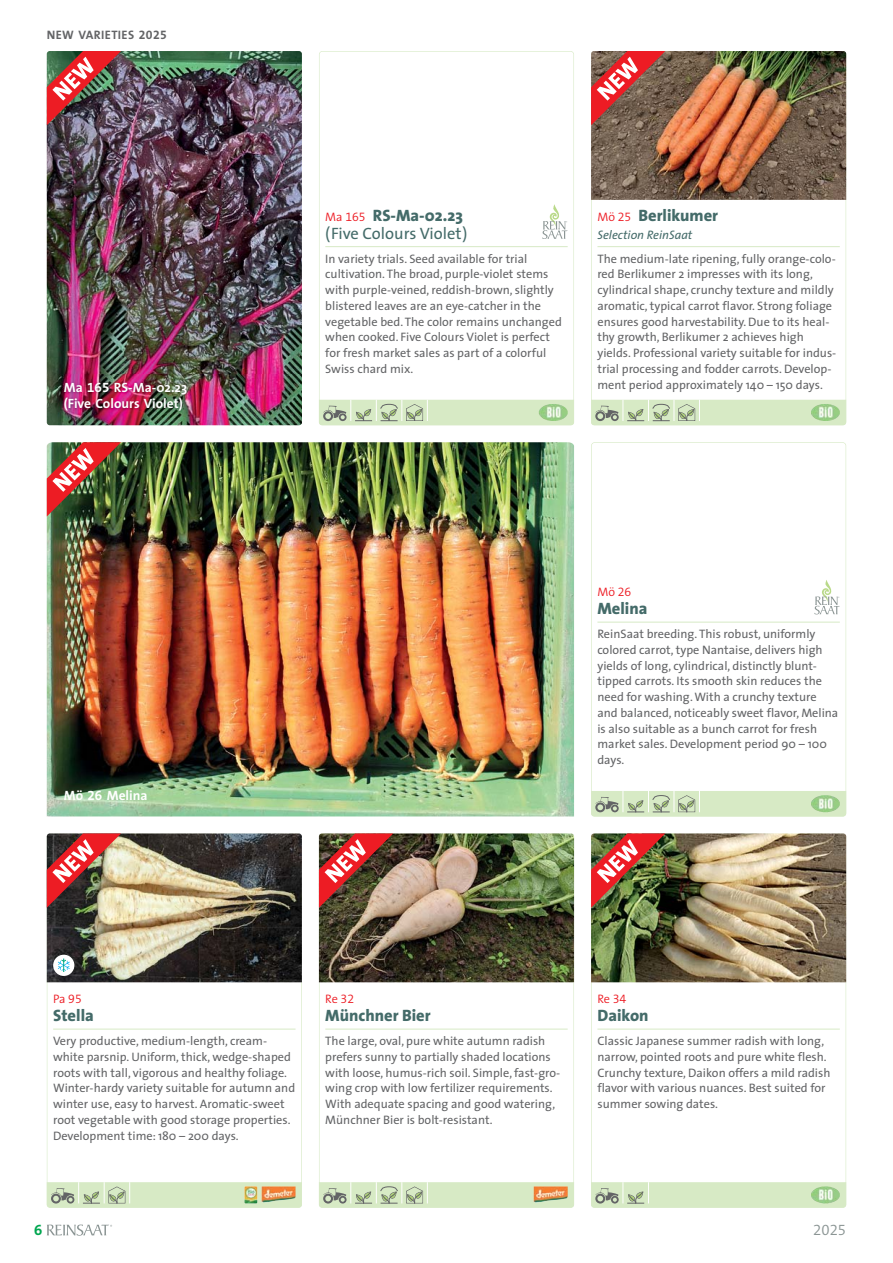
<style>
.page{position:relative;width:893px;height:1263px;background:#fff}
.page>*{position:absolute;margin:0;border:0;box-sizing:border-box;transform-origin:0 0}
.t1{font:800 16.5px "The Sans";color:#446b69}
.t2{font:16.5px/18px "The Sans";color:#446b69}
.t3{font:15px "The Sans Semi Light Expert";color:#8b9594}
.t4{font:15px "The Sans Bold Expert";color:#00a650}
.t5{font:700 13.5px/16.2px "The Sans";color:#fff}
.t6{font:12.3px/15.8px "The Sans";color:#636466}
.t7{font:italic 12.3px "The Sans";color:#446b69}
.t8{font:700 12.3px "The Sans";letter-spacing:.025em;color:#636466}
.t9{font:300 12.3px "The Sans";color:#ed1c24}
.t10{font:300 12.3px "The Mix";color:#ed1c24}
.s1{font-family:"The Sans Bold Expert";font-weight:400}
.s2{font-weight:300;font-size:12.3px;color:#ed1c24}
.s3{font-family:"The Sans Semi Light Expert";font-size:12.3px;color:#ed1c24}
.s4{font-weight:800}
.s5{font-family:"The Sans Semi Light Expert";font-weight:400;font-size:12.3px;color:#ed1c24}
.s6{font-family:"The Sans Semi Light Expert";font-weight:400}
.s7{font-family:"The Mix Semi Light Expert";font-weight:400}
</style>
<div class="page">
<svg style="left:47px;top:1224px;width:65px;height:12px"></svg>
<hr style="left:597px;top:246px;width:243px;height:1px;background:#d7eac5">
<svg style="left:591px;top:400px;width:255px;height:25px;background:#cfe1be"></svg>
<img style="left:811px;top:404px;width:29px;height:17px">
<svg style="left:591px;top:791px;width:255px;height:25px;background:#cfe1be"></svg>
<img style="left:811px;top:795px;width:29px;height:17px">
<hr style="left:325px;top:246px;width:243px;height:1px;background:#d7eac5">
<svg style="left:319px;top:400px;width:255px;height:25px;background:#cfe1be"></svg>
<img style="left:539px;top:404px;width:29px;height:17px">
<img style="left:47px;top:51px;width:255px;height:374px;border-radius:3px">
<img style="left:58px;top:425px;width:242px;height:1px">
<img style="left:58px;top:374px;width:244px;height:51px">
<svg style="left:542px;top:204px;width:26px;height:35px"></svg>
<img style="left:47px;top:446px;width:527px;height:370px">
<img style="left:121px;top:442px;width:453px;height:4px">
<hr style="left:597px;top:622px;width:243px;height:1px;background:#d7eac5">
<svg style="left:814px;top:580px;width:26px;height:34px"></svg>
<hr style="left:53px;top:1029px;width:243px;height:1px;background:#d7eac5">
<svg style="left:47px;top:1182px;width:255px;height:26px;background:#d1e3c0"></svg>
<img style="left:261px;top:1186px;width:35px;height:16px">
<img style="left:244px;top:1186px;width:13px;height:17px">
<hr style="left:325px;top:1029px;width:243px;height:1px;background:#d7eac5">
<svg style="left:319px;top:1182px;width:255px;height:26px;background:#d0e1bf"></svg>
<img style="left:534px;top:1186px;width:34px;height:16px">
<hr style="left:597px;top:1029px;width:243px;height:1px;background:#d7eac5">
<svg style="left:591px;top:1182px;width:255px;height:26px;background:#d3e5c2"></svg>
<img style="left:811px;top:1186px;width:29px;height:17px">
<img style="left:591px;top:833px;width:255px;height:149px">
<img style="left:47px;top:51px;width:74px;height:74px">
<img style="left:591px;top:51px;width:255px;height:149px">
<img style="left:47px;top:442px;width:74px;height:74px">
<img style="left:47px;top:833px;width:255px;height:149px">
<img style="left:319px;top:833px;width:255px;height:149px">
<p class="t8" style="left:47px;top:29px;width:122px">NEW VARIETIES <span class="s1">2025</span></p>
<p class="t5" style="left:64px;top:380px;width:125px">Ma <span class="s1">165</span> RS-Ma-02.23 (Five Colours Violet)</p>
<p class="t5" style="left:64px;top:788px;width:85px">Mö <span class="s1">26</span> Melina</p>
<h1 class="t2" style="left:325px;top:208px;width:144px"><span class="s2">Ma</span> <span class="s3">165</span> <span class="s4">RS-Ma-02.23 </span>(Five Colours Violet)</h1>
<p class="t6" style="left:325px;top:252px;width:238px">In variety trials. Seed available for trial cultivation. The broad, purple-violet stems with purple-veined, reddish-brown, slightly blistered leaves are an eye-catcher in the vegetable bed. The color remains unchanged when cooked. Five Colours Violet is perfect for fresh market sales as part of a colorful Swiss chard mix.</p>
<h1 class="t1" style="left:597px;top:207px;width:122px"><span class="s2">Mö</span> <span class="s5">25</span> Berlikumer</h1>
<p class="t7" style="left:597px;top:224px;width:96px">Selection ReinSaat</p>
<p class="t6" style="left:597px;top:252px;width:240px">The medium-late ripening, fully orange-colo&shy;red Berlikumer 2 impresses with its long, cylindrical shape, crunchy texture and mildly aromatic, typical carrot flavor. Strong foliage ensures good harvestability. Due to its heal&shy;thy growth, Berlikumer 2 achieves high yields. Professional variety suitable for indus&shy;trial processing and fodder carrots. Develop&shy;ment period approximately 140 – 150 days.</p>
<p class="t9" style="left:597px;top:582px;width:35px">Mö <span class="s6">26</span></p>
<h1 class="t1" style="left:597px;top:600px;width:52px">Melina</h1>
<p class="t6" style="left:597px;top:627px;width:242px">ReinSaat breeding. This robust, uniformly colored carrot, type Nantaise, delivers high yields of long, cylindrical, distinctly blunt&shy;tipped carrots. Its smooth skin reduces the need for washing. With a crunchy texture and balanced, noticeably sweet flavor, Melina is also suitable as a bunch carrot for fresh market sales. Development period 90 – 100 days.</p>
<p class="t9" style="left:53px;top:989px;width:30px">Pa <span class="s6">95</span></p>
<h1 class="t1" style="left:53px;top:1007px;width:42px">Stella</h1>
<p class="t6" style="left:53px;top:1034px;width:244px">Very productive, medium-length, cream&shy;white parsnip. Uniform, thick, wedge-shaped roots with tall, vigorous and healthy foliage.<br>Winter-hardy variety suitable for autumn and winter use, easy to harvest. Aromatic-sweet root vegetable with good storage properties.<br>Development time: 180 – 200 days.</p>
<p class="t9" style="left:325px;top:989px;width:30px">Re <span class="s6">32</span></p>
<h1 class="t1" style="left:325px;top:1007px;width:107px">Münchner Bier</h1>
<p class="t6" style="left:325px;top:1034px;width:236px">The large, oval, pure white autumn radish prefers sunny to partially shaded locations with loose, humus-rich soil. Simple, fast-gro&shy;wing crop with low fertilizer requirements.<br>With adequate spacing and good watering, Münchner Bier is bolt-resistant.</p>
<p class="t10" style="left:597px;top:989px;width:30px">Re <span class="s7">34</span></p>
<h1 class="t1" style="left:597px;top:1007px;width:53px">Daikon</h1>
<p class="t6" style="left:597px;top:1034px;width:234px">Classic Japanese summer radish with long, narrow, pointed roots and pure white flesh.<br>Crunchy texture, Daikon offers a mild radish flavor with various nuances. Best suited for summer sowing dates.</p>
<p class="t4" style="left:34px;top:1221px;width:10px">6</p>
<p class="t3" style="left:813px;top:1221px;width:34px">2025</p>
</div>
